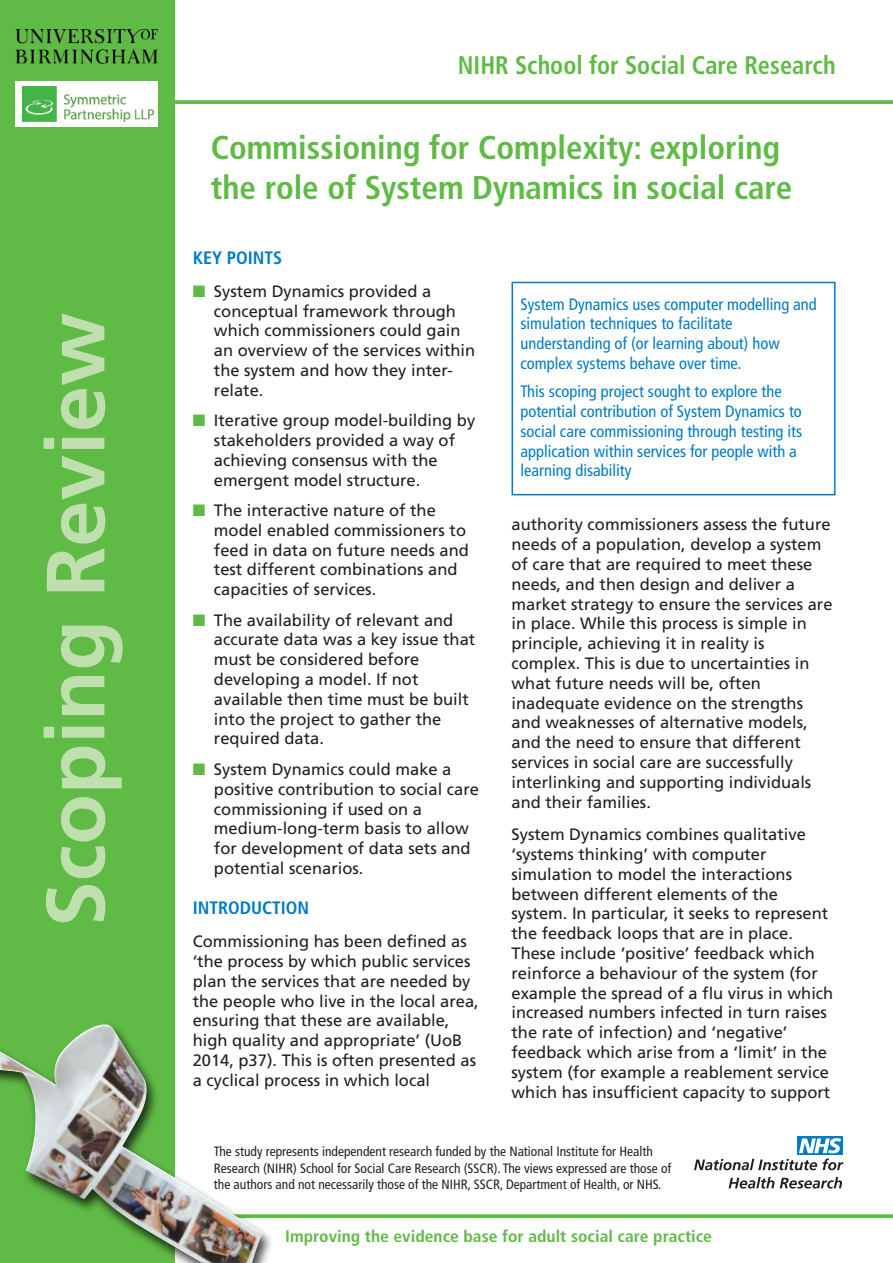
<style>
.page{position:relative;width:893px;height:1263px;background:#fff}
.page>*{position:absolute;margin:0;border:0;box-sizing:border-box;transform-origin:0 0}
.t1{font:700 82.5px "Frutiger";color:#c0dfae}
.t2{font:700 condensed 33px/39.6px "Frutiger";color:#60bb46}
.t3{font:700 condensed 25.5px "Frutiger";color:#60bb46;scale:.95 1}
.t4{font:700 condensed 18px "Frutiger";color:#007bc3}
.t5{font:16.5px/19.8px "Frutiger";color:#231f20}
.t6{font:condensed 16.5px/19.8px "Frutiger";color:#007bc3}
.t7{font:700 condensed 16.5px "Frutiger";color:#60bb46;scale:1.07 1}
.t8{font:condensed 13.5px/16.5px "Frutiger";color:#231f20}
.s1{color:#60bb46}
</style>
<div class="page">
<svg style="left:367px;top:1214px;width:526px;height:4px;background:#6dc055"></svg>
<div style="left:0;top:0;width:174px;height:1263px;background:#60bb46"></div>
<img style="left:0;top:910px;width:367px;height:353px">
<svg style="left:174px;top:100px;width:719px;height:4px;background:#69be50"></svg>
<svg style="left:729px;top:1177px;width:45px;height:11px"></svg>
<svg style="left:780px;top:1177px;width:62px;height:11px"></svg>
<div style="left:798px;top:1137px;width:45px;height:18px;background:#007cc2"></div>
<svg style="left:694px;top:1138px;width:149px;height:32px"></svg>
<div style="left:512px;top:282px;width:324px;height:213px;border:2px solid #007bc3"></div>
<div style="left:16px;top:81px;width:142px;height:46px;background:#fff"></div>
<img style="left:22px;top:86px;width:132px;height:35px">
<img style="left:15px;top:30px;width:142px;height:33px">
<h1 class="t1" style="left:43px;top:927px;width:616px;rotate:-90deg">Scoping Review</h1>
<h3 class="t3" style="left:458px;top:55px;width:399px">NIHR School for Social Care Research</h3>
<h2 class="t2" style="left:211px;top:131px;width:583px">Commissioning for Complexity: exploring the role of System Dynamics in social care</h2>
<p class="t4" style="left:193px;top:250px;width:91px">KEY POINTS</p>
<p class="t5" style="left:214px;top:283px;width:263px;text-indent:-21px"><span class="s1">■</span> System Dynamics provided a conceptual framework through which commissioners could gain an overview of the services within the system and how they inter&shy;relate.</p>
<p class="t5" style="left:214px;top:412px;width:263px;text-indent:-21px"><span class="s1">■</span> Iterative group model-building by stakeholders provided a way of achieving consensus with the emergent model structure.</p>
<p class="t5" style="left:214px;top:502px;width:256px;text-indent:-21px"><span class="s1">■</span> The interactive nature of the model enabled commissioners to feed in data on future needs and test different combinations and capacities of services.</p>
<p class="t5" style="left:214px;top:611px;width:263px;text-indent:-21px"><span class="s1">■</span> The availability of relevant and accurate data was a key issue that must be considered before developing a model. If not available then time must be built into the project to gather the required data.</p>
<p class="t5" style="left:214px;top:761px;width:266px;text-indent:-21px"><span class="s1">■</span> System Dynamics could make a positive contribution to social care commissioning if used on a medium-long-term basis to allow for development of data sets and potential scenarios.</p>
<p class="t4" style="left:193px;top:900px;width:118px">INTRODUCTION</p>
<p class="t5" style="left:193px;top:933px;width:288px">Commissioning has been defined as ‘the process by which public services plan the services that are needed by the people who live in the local area, ensuring that these are available, high quality and appropriate’ (UoB 2014, p37). This is often presented as a cyclical process in which local</p>
<p class="t6" style="left:521px;top:295px;width:298px">System Dynamics uses computer modelling and simulation techniques to facilitate understanding of (or learning about) how complex systems behave over time.</p>
<p class="t6" style="left:521px;top:383px;width:283px">This scoping project sought to explore the potential contribution of System Dynamics to social care commissioning through testing its application within services for people with a learning disability</p>
<p class="t5" style="left:511px;top:516px;width:322px">authority commissioners assess the future needs of a population, develop a system of care that are required to meet these needs, and then design and deliver a market strategy to ensure the services are in place. While this process is simple in principle, achieving it in reality is complex. This is due to uncertainties in what future needs will be, often inadequate evidence on the strengths and weaknesses of alternative models, and the need to ensure that different services in social care are successfully interlinking and supporting individuals and their families.</p>
<p class="t5" style="left:511px;top:826px;width:323px">System Dynamics combines qualitative ‘systems thinking’ with computer simulation to model the interactions between different elements of the system. In particular, it seeks to represent the feedback loops that are in place.<br>These include ‘positive’ feedback which reinforce a behaviour of the system (for example the spread of a flu virus in which increased numbers infected in turn raises the rate of infection) and ‘negative’ feedback which arise from a ‘limit’ in the system (for example a reablement service which has insufficient capacity to support</p>
<p class="t8" style="left:214px;top:1144px;width:459px">The study represents independent research funded by the National Institute for Health<br>Research (NIHR) School for Social Care Research (SSCR). The views expressed are those of the authors and not necessarily those of the NIHR, SSCR, Department of Health, or NHS.</p>
<p class="t7" style="left:285px;top:1229px;width:400px">Improving the evidence base for adult social care practice</p>
</div>
